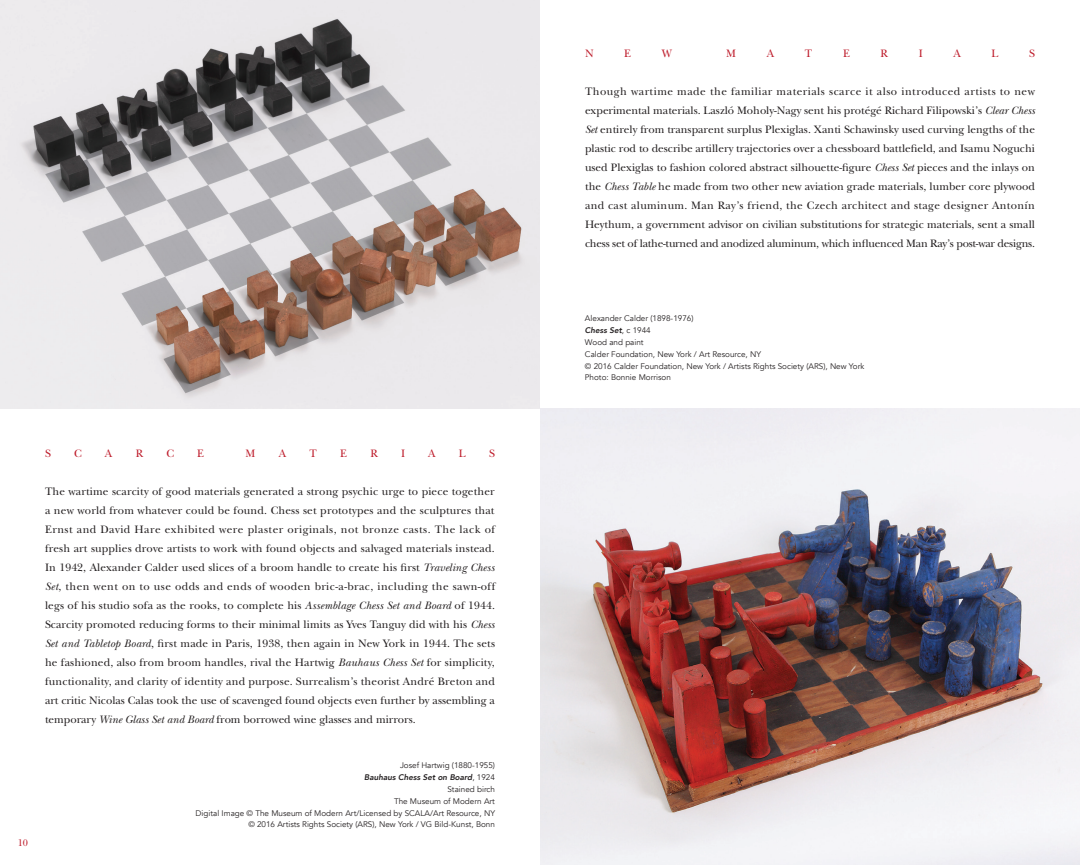
<style>
.page{position:relative;width:1080px;height:865px;background:#fff}
.page>*{position:absolute;margin:0;border:0;box-sizing:border-box;transform-origin:0 0}
.t1{font:11.25px/19px "New Baskerville Std";letter-spacing:-.01em;color:#231f20;text-align:justify}
.t2{font:11.25px "New Baskerville Std";color:#be1d2c}
.t3{font:10px "New Baskerville Std";color:#be1d2c}
.t4{font:8.12px/11.9px "Avenir";color:#231f20;text-align:right}
.s1{font-style:italic}
.s2{font-weight:800;font-style:italic}
</style>
<div class="page">
<img style="left:0;top:0;width:540px;height:409px">
<img style="left:540px;top:409px;width:540px;height:455px">
<p class="t3" style="left:18px;top:836px;width:12px">10</p>
<p class="t2" style="left:45px;top:446px;width:7px">S</p>
<p class="t2" style="left:74px;top:446px;width:9px">C</p>
<p class="t2" style="left:105px;top:446px;width:9px">A</p>
<p class="t2" style="left:136px;top:446px;width:9px">R</p>
<p class="t2" style="left:166px;top:446px;width:9px">C</p>
<p class="t2" style="left:197px;top:446px;width:8px">E</p>
<p class="t2" style="left:246px;top:446px;width:11px">M</p>
<p class="t2" style="left:279px;top:446px;width:9px">A</p>
<p class="t2" style="left:309px;top:446px;width:9px">T</p>
<p class="t2" style="left:340px;top:446px;width:8px">E</p>
<p class="t2" style="left:370px;top:446px;width:9px">R</p>
<p class="t2" style="left:401px;top:446px;width:6px">I</p>
<p class="t2" style="left:428px;top:446px;width:9px">A</p>
<p class="t2" style="left:459px;top:446px;width:8px">L</p>
<p class="t2" style="left:489px;top:446px;width:7px">S</p>
<p class="t1" style="left:45px;top:481px;width:452px">The wartime scarcity of good materials generated a strong psychic urge to piece together a new world from whatever could be found. Chess set prototypes and the sculptures that Ernst and David Hare exhibited were plaster originals, not bronze casts. The lack of fresh art supplies drove artists to work with found objects and salvaged materials instead.<br>In 1942, Alexander Calder used slices of a broom handle to create his first <span class="s1">Traveling Chess Set</span>, then went on to use odds and ends of wooden bric-a-brac, including the sawn-off legs of his studio sofa as the rooks, to complete his <span class="s1">Assemblage Chess Set and Board</span> of 1944.<br>Scarcity promoted reducing forms to their minimal limits as Yves Tanguy did with his <span class="s1">Chess Set and Tabletop Board</span>, first made in Paris, 1938, then again in New York in 1944. The sets he fashioned, also from broom handles, rival the Hartwig <span class="s1">Bauhaus Chess Set</span> for simplicity, functionality, and clarity of identity and purpose. Surrealism’s theorist André Breton and art critic Nicolas Calas took the use of scavenged found objects even further by assembling a temporary <span class="s1">Wine Glass Set and Board</span> from borrowed wine glasses and mirrors.</p>
<p class="t4" style="left:196px;top:759px;width:301px">Josef Hartwig (1880-1955)<br><span class="s2">Bauhaus Chess Set on Board</span>, 1924<br>Stained birch<br>The Museum of Modern Art<br>Digital Image © The Museum of Modern Art/Licensed by SCALA/Art Resource, NY © 2016 Artists Rights Society (ARS), New York / VG Bild-Kunst, Bonn</p>
<p class="t2" style="left:585px;top:47px;width:10px">N</p>
<p class="t2" style="left:624px;top:47px;width:8px">E</p>
<p class="t2" style="left:662px;top:47px;width:12px">W</p>
<p class="t2" style="left:726px;top:47px;width:11px">M</p>
<p class="t2" style="left:767px;top:47px;width:9px">A</p>
<p class="t2" style="left:805px;top:47px;width:9px">T</p>
<p class="t2" style="left:843px;top:47px;width:8px">E</p>
<p class="t2" style="left:881px;top:47px;width:9px">R</p>
<p class="t2" style="left:919px;top:47px;width:6px">I</p>
<p class="t2" style="left:953px;top:47px;width:9px">A</p>
<p class="t2" style="left:992px;top:47px;width:8px">L</p>
<p class="t2" style="left:1029px;top:47px;width:7px">S</p>
<p class="t1" style="left:585px;top:82px;width:452px">Though wartime made the familiar materials scarce it also introduced artists to new experimental materials. Laszló Moholy-Nagy sent his protégé Richard Filipowski’s <span class="s1">Clear Chess Set</span> entirely from transparent surplus Plexiglas. Xanti Schawinsky used curving lengths of the plastic rod to describe artillery trajectories over a chessboard battlefield, and Isamu Noguchi used Plexiglas to fashion colored abstract silhouette-figure <span class="s1">Chess Set</span> pieces and the inlays on the <span class="s1">Chess Table</span> he made from two other new aviation grade materials, lumber core plywood and cast aluminum. Man Ray’s friend, the Czech architect and stage designer Antonín Heythum, a government advisor on civilian substitutions for strategic materials, sent a small chess set of lathe-turned and anodized aluminum, which influenced Man Ray’s post-war designs.</p>
<p class="t4" style="left:585px;top:312px;width:281px;text-align:left">Alexander Calder (1898-1976)<br><span class="s2">Chess Set</span>, c 1944<br>Wood and paint<br>Calder Foundation, New York / Art Resource, NY<br>© 2016 Calder Foundation, New York / Artists Rights Society (ARS), New York Photo: Bonnie Morrison</p>
</div>
